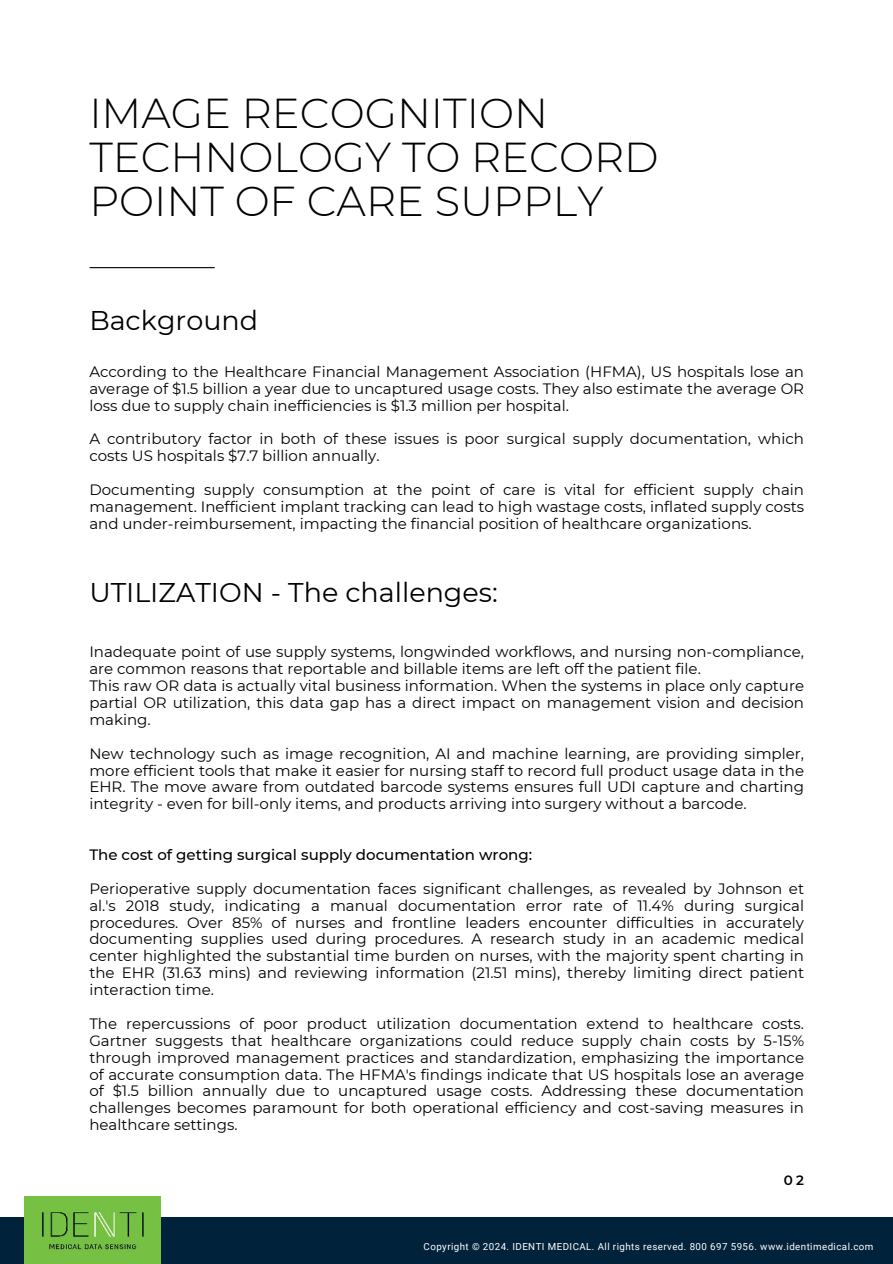
<style>
.page{position:relative;width:893px;height:1264px;background:#fff}
.page>*{position:absolute;margin:0;border:0;box-sizing:border-box;transform-origin:0 0}
.t1{font:300 41.7px/43.8px "Montserrat";color:#000}
.t2{font:27px "Montserrat";color:#000}
.t3{font:15px/16.8px "Montserrat";color:#000;text-align:justify}
.t4{font:500 15px "Montserrat";color:#000}
.t5{font:600 13.5px "Montserrat";color:#000001}
.t6{font:9.75px "Roboto";letter-spacing:.045em;color:#fff}
</style>
<div class="page">
<div style="left:0;top:1217px;width:892px;height:46px;background:#01223b"></div>
<img style="left:24px;top:1196px;width:136px;height:67px">
<hr style="left:90px;top:267px;width:124px;height:1px;background:#000">
<h1 class="t1" style="left:89px;top:90px;width:570px">IMAGE RECOGNITION<br>TECHNOLOGY TO RECORD<br>POINT OF CARE SUPPLY</h1>
<h2 class="t2" style="left:89px;top:302px;width:170px">Background</h2>
<p class="t3" style="left:89px;top:362px;width:716px">According to the Healthcare Financial Management Association (HFMA), US hospitals lose an average of $1.5 billion a year due to uncaptured usage costs. They also estimate the average OR loss due to supply chain inefficiencies is $1.3 million per hospital.</p>
<p class="t3" style="left:89px;top:430px;width:716px">A contributory factor in both of these issues is poor surgical supply documentation, which costs US hospitals $7.7 billion annually.</p>
<p class="t3" style="left:89px;top:481px;width:716px">Documenting supply consumption at the point of care is vital for efficient supply chain management. Inefficient implant tracking can lead to high wastage costs, inflated supply costs and under-reimbursement, impacting the financial position of healthcare organizations.</p>
<h2 class="t2" style="left:89px;top:574px;width:410px">UTILIZATION - The challenges:</h2>
<p class="t3" style="left:89px;top:643px;width:716px;text-align:left">Inadequate point of use supply systems, longwinded workflows, and nursing non-compliance, are common reasons that reportable and billable items are left off the patient file.<br>This raw OR data is actually vital business information. When the systems in place only capture partial OR utilization, this data gap has a direct impact on management vision and decision making.</p>
<p class="t3" style="left:89px;top:744px;width:716px">New technology such as image recognition, AI and machine learning, are providing simpler, more efficient tools that make it easier for nursing staff to record full product usage data in the EHR. The move aware from outdated barcode systems ensures full UDI capture and charting integrity - even for bill-only items, and products arriving into surgery without a barcode.</p>
<p class="t4" style="left:89px;top:844px;width:444px">The cost of getting surgical supply documentation wrong:</p>
<p class="t3" style="left:89px;top:879px;width:716px">Perioperative supply documentation faces significant challenges, as revealed by Johnson et al.'s 2018 study, indicating a manual documentation error rate of 11.4% during surgical procedures. Over 85% of nurses and frontline leaders encounter difficulties in accurately documenting supplies used during procedures. A research study in an academic medical center highlighted the substantial time burden on nurses, with the majority spent charting in the EHR (31.63 mins) and reviewing information (21.51 mins), thereby limiting direct patient interaction time.</p>
<p class="t3" style="left:89px;top:1014px;width:716px">The repercussions of poor product utilization documentation extend to healthcare costs.<br>Gartner suggests that healthcare organizations could reduce supply chain costs by 5-15% through improved management practices and standardization, emphasizing the importance of accurate consumption data. The HFMA's findings indicate that US hospitals lose an average of $1.5 billion annually due to uncaptured usage costs. Addressing these documentation challenges becomes paramount for both operational efficiency and cost-saving measures in healthcare settings.</p>
<p class="t5" style="left:783px;top:1170px;width:22px">02</p>
<p class="t6" style="left:423px;top:1239px;width:451px">Copyright © 2024. IDENTI MEDICAL. All rights reserved. 800 697 5956. www.identimedical.com</p>
</div>
